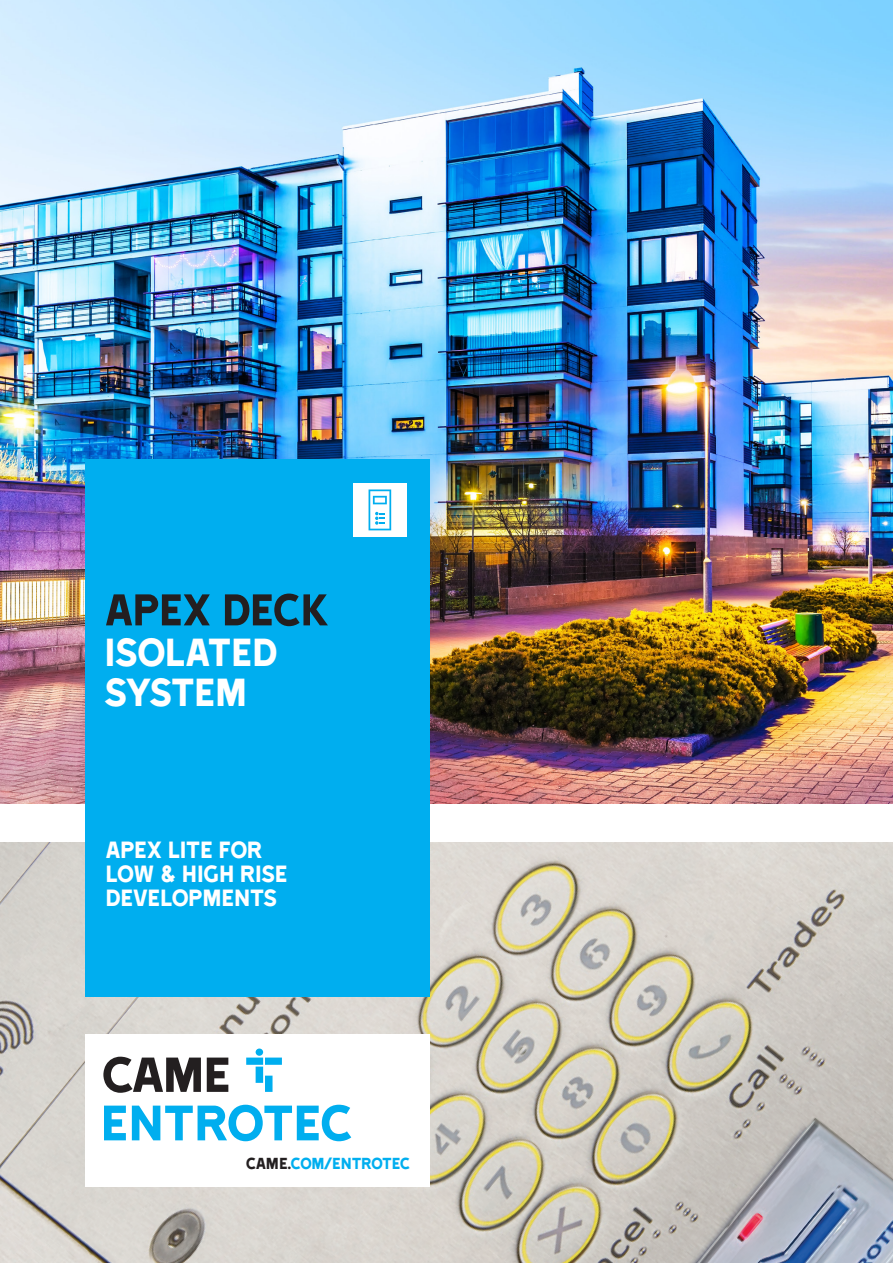
<style>
.page{position:relative;width:893px;height:1263px;background:#fff}
.page>*{position:absolute;margin:0;border:0;box-sizing:border-box;transform-origin:0 0}
.t1{font:51px "Came Type";letter-spacing:-.02em;color:#231f20}
.t2{font:45px "Came Type";letter-spacing:-.03em;color:#fff}
.t3{font:27px "Came Type";letter-spacing:-.025em;color:#fff}
.t4{font:18.3px "Came Type";letter-spacing:-.03em;color:#00aeef}
.s1{color:#231f20}
</style>
<div class="page">
<img style="left:0;top:842px;width:893px;height:421px">
<img style="left:0;top:0;width:893px;height:804px">
<div style="left:85px;top:459px;width:344px;height:538px;background:#00aeef"></div>
<div style="left:85px;top:1034px;width:344px;height:152px;background:#fff"></div>
<svg style="left:103px;top:1057px;width:125px;height:36px"></svg>
<svg style="left:246px;top:1048px;width:36px;height:44px"></svg>
<svg style="left:104px;top:1105px;width:22px;height:35px"></svg>
<svg style="left:132px;top:1105px;width:219px;height:36px"></svg>
<div style="left:353px;top:483px;width:54px;height:54px;background:#fff"></div>
<svg style="left:369px;top:489px;width:22px;height:41px"></svg>
<p class="t1" style="left:105px;top:583px;width:226px">APEX DECK</p>
<p class="t2" style="left:105px;top:628px;width:175px">ISOLATED</p>
<p class="t2" style="left:105px;top:669px;width:144px">SYSTEM</p>
<p class="t3" style="left:106px;top:836px;width:159px">APEX LITE FOR</p>
<p class="t3" style="left:106px;top:860px;width:184px">LOW &amp; HIGH RISE</p>
<p class="t3" style="left:106px;top:883px;width:173px">DEVELOPMENTS</p>
<p class="t4" style="left:246px;top:1153px;width:166px"><span class="s1">CAME.</span>COM/ENTROTEC</p>
</div>
